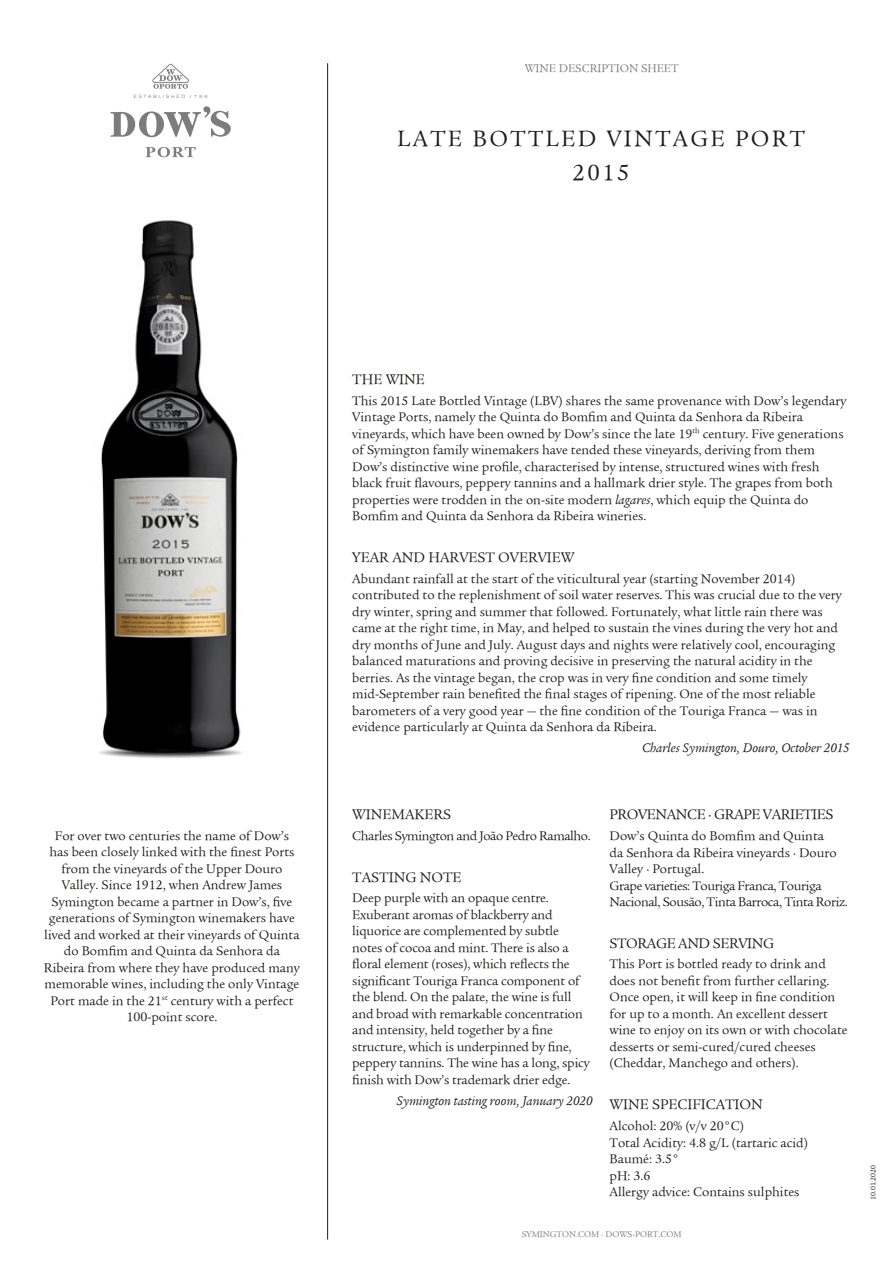
<style>
.page{position:relative;width:893px;height:1263px;background:#fff}
.page>*{position:absolute;margin:0;border:0;box-sizing:border-box;transform-origin:0 0}
.t1{font:24px/34.5px "Legacy Serif LT Book";letter-spacing:.1em;color:#1d1d1b;text-align:center}
.t2{font:15px "Legacy Serif LT Book";color:#1d1d1b}
.t3{font:15px "Legacy Serif LT Book";letter-spacing:-.025em;color:#1d1d1b}
.t4{font:13.5px/16.5px "Legacy Serif LT Book";color:#1d1d1b}
.t5{font:13.5px/16.5px "Legacy Serif LT Book";letter-spacing:-.03em;color:#1d1d1b}
.t6{font:italic 13.5px "Legacy Serif LT Book";color:#1d1d1b}
.t7{font:12px "Legacy Serif LT Book";color:#7c7c7c}
.t8{font:9px "Legacy Serif LT Book";color:#7c7c7c}
.t9{font:7.5px "Legacy Serif LT Book";color:#1d1d1b}
.s1{font-style:italic}
</style>
<div class="page">
<hr style="left:327px;top:63px;width:1px;height:1176px;background:#1d1d1b">
<svg style="left:111px;top:64px;width:120px;height:93px"></svg>
<img style="left:99px;top:220px;width:143px;height:538px">
<p class="t7" style="left:525px;top:62px;width:155px">WINE DESCRIPTION SHEET</p>
<h1 class="t1" style="left:397px;top:121px;width:409px">LATE BOTTLED VINTAGE PORT<br>2015</h1>
<p class="t4" style="left:44px;top:827px;width:257px;text-align:center">For over two centuries the name of Dow’s has been closely linked with the finest Ports from the vineyards of the Upper Douro Valley. Since 1912, when Andrew James Symington became a partner in Dow’s, five generations of Symington winemakers have lived and worked at their vineyards of Quinta do Bomfim and Quinta da Senhora da Ribeira from where they have produced many memorable wines, including the only Vintage Port made in the 21<sup>st</sup> century with a perfect 100-point score.</p>
<p class="t2" style="left:352px;top:371px;width:74px">THE WINE</p>
<p class="t4" style="left:352px;top:392px;width:496px">This 2015 Late Bottled Vintage (LBV) shares the same provenance with Dow’s legendary Vintage Ports, namely the Quinta do Bomfim and Quinta da Senhora da Ribeira vineyards, which have been owned by Dow’s since the late 19<sup>th</sup> century. Five generations of Symington family winemakers have tended these vineyards, deriving from them Dow’s distinctive wine profile, characterised by intense, structured wines with fresh black fruit flavours, peppery tannins and a hallmark drier style. The grapes from both properties were trodden in the on-site modern <span class="s1">lagares</span>, which equip the Quinta do Bomfim and Quinta da Senhora da Ribeira wineries.</p>
<p class="t2" style="left:352px;top:549px;width:224px">YEAR AND HARVEST OVERVIEW</p>
<p class="t4" style="left:352px;top:570px;width:491px">Abundant rainfall at the start of the viticultural year (starting November 2014) contributed to the replenishment of soil water reserves. This was crucial due to the very dry winter, spring and summer that followed. Fortunately, what little rain there was came at the right time, in May, and helped to sustain the vines during the very hot and dry months of June and July. August days and nights were relatively cool, encouraging balanced maturations and proving decisive in preserving the natural acidity in the berries. As the vintage began, the crop was in very fine condition and some timely mid-September rain benefited the final stages of ripening. One of the most reliable barometers of a very good year — the fine condition of the Touriga Franca — was in evidence particularly at Quinta da Senhora da Ribeira.</p>
<p class="t6" style="left:642px;top:740px;width:209px">Charles Symington, Douro, October 2015</p>
<p class="t2" style="left:352px;top:806px;width:100px">WINEMAKERS</p>
<p class="t5" style="left:352px;top:828px;width:240px">Charles Symington and João Pedro Ramalho.</p>
<p class="t2" style="left:352px;top:868px;width:20px">Tastin</p>
<p class="t2" style="left:405px;top:868px;width:37px">g Note</p>
<p class="t4" style="left:352px;top:890px;width:239px">Deep purple with an opaque centre.<br>Exuberant aromas of blackberry and liquorice are complemented by subtle notes of cocoa and mint. There is also a floral element (roses), which reflects the significant Touriga Franca component of the blend. On the palate, the wine is full and broad with remarkable concentration and intensity, held together by a fine structure, which is underpinned by fine, peppery tannins. The wine has a long, spicy finish with Dow’s trademark drier edge.</p>
<p class="t6" style="left:397px;top:1093px;width:197px">Symington tasting room, January 2020</p>
<p class="t3" style="left:609px;top:806px;width:225px">PROVENANCE · GRAPE VARIETIES</p>
<p class="t5" style="left:609px;top:828px;width:240px">Dow’s Quinta do Bomfim and Quinta<br>da Senhora da Ribeira vineyards · Douro Valley · Portugal.<br>Grape varieties: Touriga Franca, Touriga Nacional, Sousão, Tinta Barroca, Tinta Roriz.</p>
<p class="t3" style="left:609px;top:934px;width:165px">STORAGE AND SERVING</p>
<p class="t4" style="left:609px;top:956px;width:240px">This Port is bottled ready to drink and does not benefit from further cellaring.<br>Once open, it will keep in fine condition for up to a month. An excellent dessert wine to enjoy on its own or with chocolate desserts or semi-cured/cured cheeses (Cheddar, Manchego and others).</p>
<p class="t2" style="left:609px;top:1096px;width:155px">WINE SPECIFICATION</p>
<p class="t4" style="left:609px;top:1118px;width:200px">Alcohol: 20% (v/v 20°C)<br>Total Acidity: 4.8 g/L (tartaric acid)<br>Baumé: 3.5°<br>pH: 3.6<br>Allergy advice: Contains sulphites</p>
<p class="t8" style="left:522px;top:1229px;width:162px">SYMINGTON.COM · DOWS-PORT.COM</p>
<p class="t9" style="left:869px;top:1200px;width:36px;rotate:-90deg">10.01.2020</p>
</div>
